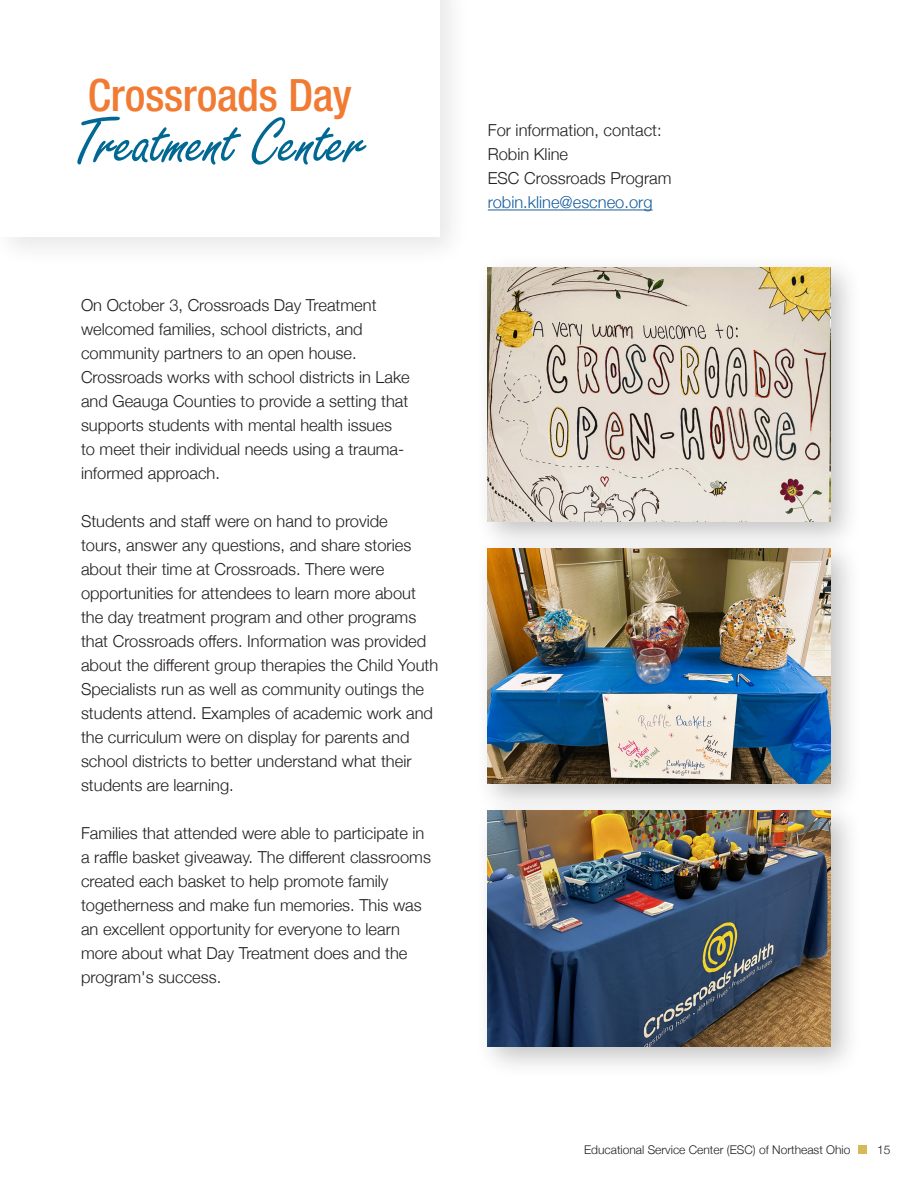
<style>
.page{position:relative;width:918px;height:1188px;background:#fff}
.page>*{position:absolute;margin:0;border:0;box-sizing:border-box;transform-origin:0 0}
.t1{font:69.3px "Freestyle Script";letter-spacing:-.025em;color:#006893}
.t2{font:500 condensed 44.7px "Helvetica Neue LT Std";letter-spacing:-.005em;color:#f17b32}
.t3{font:300 16.5px/24px "Helvetica Neue";color:#231f20}
.t4{font:300 16.5px "Helvetica Neue";color:#175d9e}
.t5{font:300 12px "Helvetica Neue";color:#231f20}
</style>
<div class="page">
<div style="left:858px;top:1145px;width:9px;height:8px;background:#d7ba57"></div>
<div style="left:0;top:0;width:472px;height:269px;background:#f8f8f8"></div>
<div style="left:0;top:0;width:440px;height:237px;background:#fff"></div>
<hr style="left:488px;top:210px;width:165px;height:1px;background:#175d9e">
<div style="left:475px;top:535px;width:387px;height:281px;background:#231f20;opacity:.27"></div>
<img style="left:488px;top:554px;width:342px;height:230px">
<div style="left:475px;top:798px;width:387px;height:280px;background:#231f20;opacity:.27"></div>
<img style="left:488px;top:811px;width:342px;height:235px">
<div style="left:475px;top:254px;width:387px;height:300px;background:#231f20;opacity:.27"></div>
<img style="left:488px;top:267px;width:342px;height:254px">
<p class="t2" style="left:88px;top:69px;width:266px">Crossroads Day</p>
<p class="t1" style="left:72px;top:104px;width:296px">Treatment Center</p>
<p class="t3" style="left:488px;top:117px;width:175px">For information, contact:</p>
<p class="t3" style="left:488px;top:141px;width:82px">Robin Kline</p>
<p class="t3" style="left:488px;top:165px;width:185px">ESC Crossroads Program</p>
<p class="t4" style="left:488px;top:189px;width:166px">robin.kline@escneo.org</p>
<p class="t3" style="left:81px;top:292px;width:330px">On October 3, Crossroads Day Treatment welcomed families, school districts, and community partners to an open house.<br>Crossroads works with school districts in Lake and Geauga Counties to provide a setting that supports students with mental health issues to meet their individual needs using a trauma&shy;informed approach.</p>
<p class="t3" style="left:81px;top:508px;width:359px">Students and staff were on hand to provide<br>tours, answer any questions, and share stories about their time at Crossroads. There were opportunities for attendees to learn more about the day treatment program and other programs that Crossroads offers. Information was provided about the different group therapies the Child Youth Specialists run as well as community outings the students attend. Examples of academic work and the curriculum were on display for parents and school districts to better understand what their students are learning.</p>
<p class="t3" style="left:81px;top:820px;width:351px">Families that attended were able to participate in a raffle basket giveaway. The different classrooms created each basket to help promote family togetherness and make fun memories. This was an excellent opportunity for everyone to learn more about what Day Treatment does and the program's success.</p>
<p class="t5" style="left:584px;top:1140px;width:268px">Educational Service Center (ESC) of Northeast Ohio</p>
<p class="t5" style="left:877px;top:1140px;width:15px">15</p>
</div>
